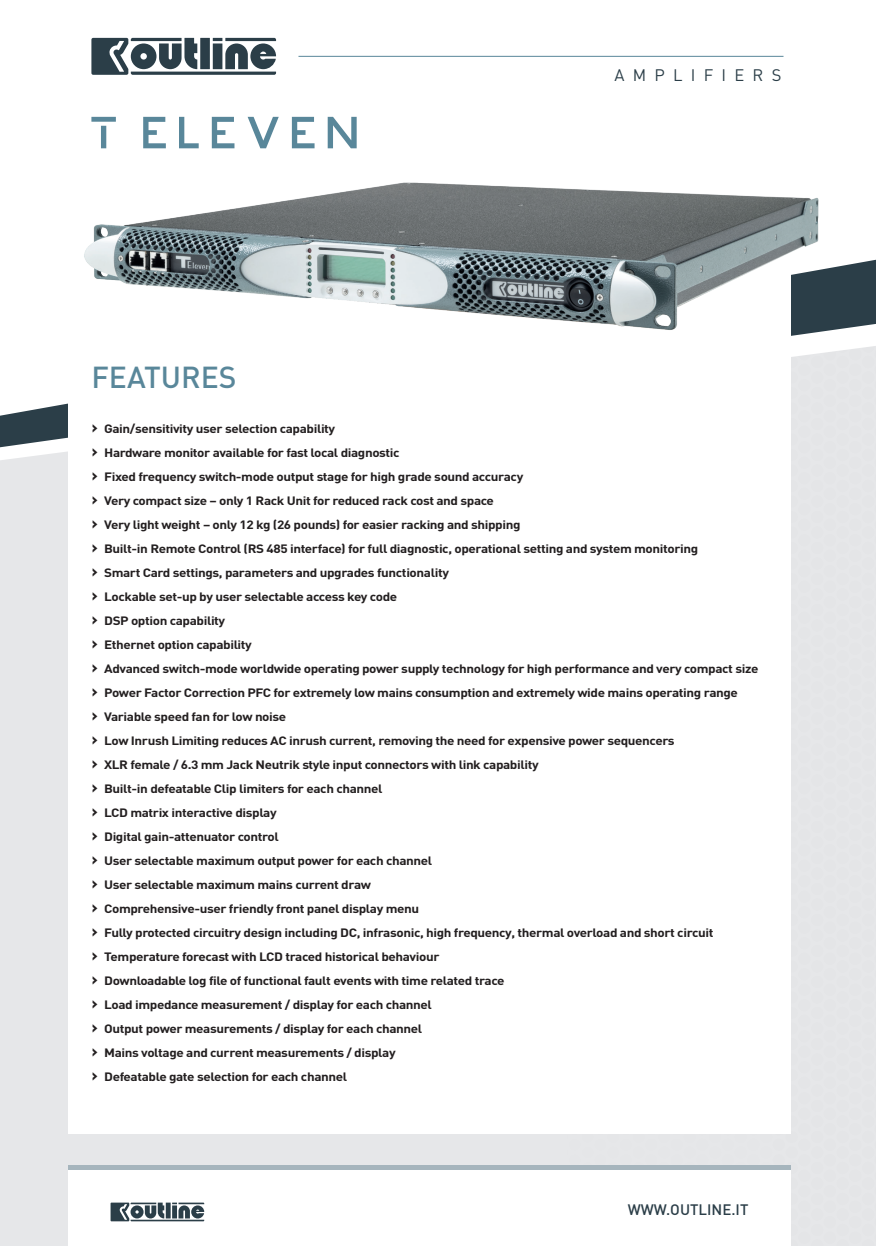
<style>
.page{position:relative;width:876px;height:1246px;background:#fff}
.page>*{position:absolute;margin:0;border:0;box-sizing:border-box;transform-origin:0 0}
.t1{font:52.5px "OUTLINE";color:#59879a}
.t2{font:500 30px "DIN";color:#59879a}
.t3{font:16.5px "DIN";letter-spacing:.5em;color:#2b3e48}
.t4{font:500 15px "DIN";color:#2b3e48}
.t5{font:700 12px/24px "DIN";letter-spacing:-.03em;color:#231f20;scale:1.12 1}
.s1{font-size:16.8px}
</style>
<div class="page">
<div style="left:0;top:451px;width:876px;height:795px;background:#e6e7e9"></div>
<svg style="left:0;top:259px;width:876px;height:192px"></svg>
<div style="left:68px;top:1169px;width:723px;height:77px;background:#fff"></div>
<hr style="left:68px;top:1165px;width:723px;height:4px;background:#a6b5bd">
<svg style="left:111px;top:1202px;width:93px;height:19px"></svg>
<div style="left:68px;top:0;width:723px;height:1133px;background:#fff"></div>
<svg style="left:91px;top:38px;width:185px;height:37px"></svg>
<hr style="left:298px;top:56px;width:485px;height:1px;background:#59879a">
<img style="left:59px;top:182px;width:785px;height:174px">
<h1 class="t1" style="left:91px;top:104px;width:280px">T ELEVEN</h1>
<h3 class="t3" style="left:614px;top:65px;width:168px">AMPLIFIERS</h3>
<h2 class="t2" style="left:91px;top:358px;width:147px">FEATURES</h2>
<p class="t5" style="left:91px;top:416px;width:597px"><span class="s1">›</span> Gain/sensitivity user selection capability<br><span class="s1">›</span> Hardware monitor available for fast local diagnostic<br><span class="s1">›</span> Fixed frequency switch-mode output stage for high grade sound accuracy<br><span class="s1">›</span> Very compact size – only 1 Rack Unit for reduced rack cost and space<br><span class="s1">›</span> Very light weight – only 12 kg (26 pounds) for easier racking and shipping<br><span class="s1">›</span> Built-in Remote Control (RS 485 interface) for full diagnostic, operational setting and system monitoring<br><span class="s1">›</span> Smart Card settings, parameters and upgrades functionality<br><span class="s1">›</span> Lockable set-up by user selectable access key code<br><span class="s1">›</span> DSP option capability<br><span class="s1">›</span> Ethernet option capability<br><span class="s1">›</span> Advanced switch-mode worldwide operating power supply technology for high performance and very compact size <span class="s1">›</span> Power Factor Correction PFC for extremely low mains consumption and extremely wide mains operating range<br><span class="s1">›</span> Variable speed fan for low noise<br><span class="s1">›</span> Low Inrush Limiting reduces AC inrush current, removing the need for expensive power sequencers<br><span class="s1">›</span> XLR female / 6.3 mm Jack Neutrik style input connectors with link capability<br><span class="s1">›</span> Built-in defeatable Clip limiters for each channel<br><span class="s1">›</span> LCD matrix interactive display<br><span class="s1">›</span> Digital gain-attenuator control<br><span class="s1">›</span> User selectable maximum output power for each channel<br><span class="s1">›</span> User selectable maximum mains current draw<br><span class="s1">›</span> Comprehensive-user friendly front panel display menu<br><span class="s1">›</span> Fully protected circuitry design including DC, infrasonic, high frequency, thermal overload and short circuit<br><span class="s1">›</span> Temperature forecast with LCD traced historical behaviour<br><span class="s1">›</span> Downloadable log file of functional fault events with time related trace<br><span class="s1">›</span> Load impedance measurement / display for each channel<br><span class="s1">›</span> Output power measurements / display for each channel<br><span class="s1">›</span> Mains voltage and current measurements / display<br><span class="s1">›</span> Defeatable gate selection for each channel</p>
<p class="t4" style="left:628px;top:1200px;width:122px">WWW.OUTLINE.IT</p>
</div>
